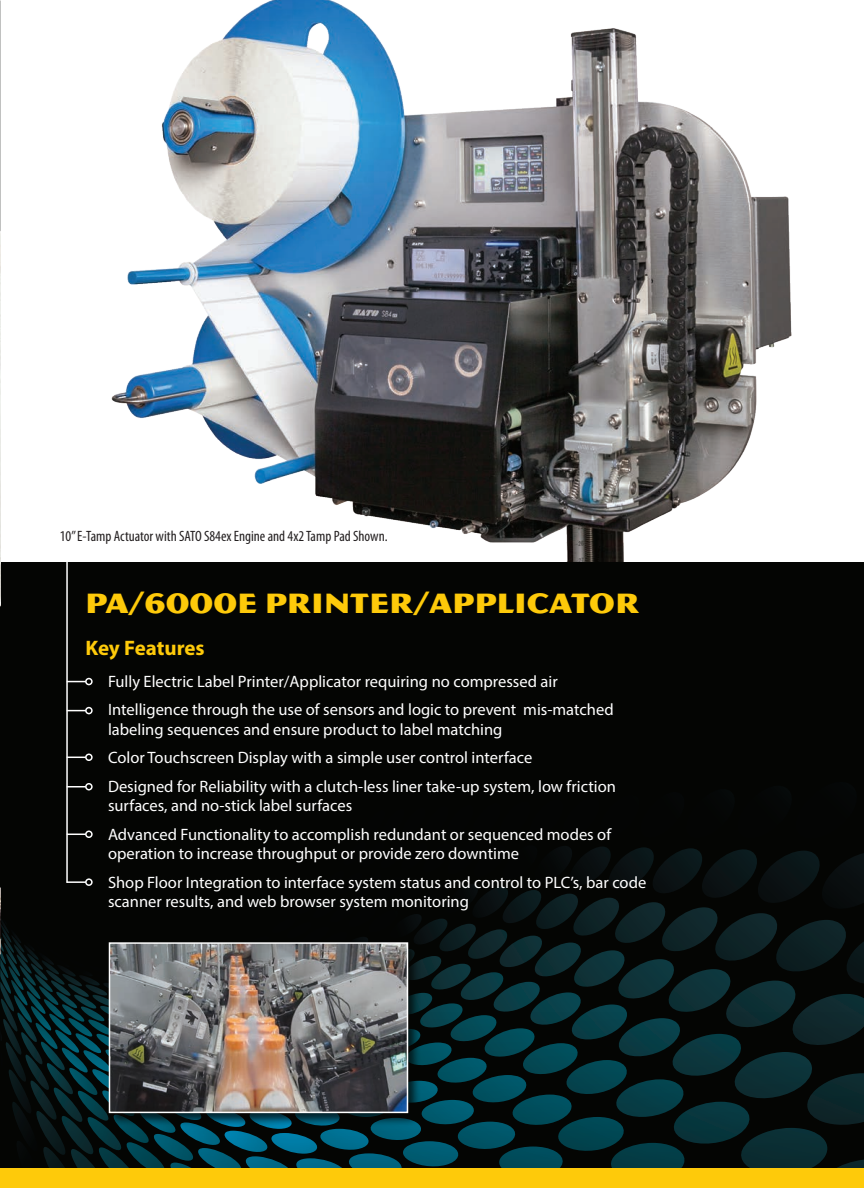
<style>
.page{position:relative;width:864px;height:1188px;background:#fff}
.page>*{position:absolute;margin:0;border:0;box-sizing:border-box;transform-origin:0 0}
.t1{font:30px "Magnesium MVB Std";color:#feca0a}
.t2{font:700 21px "Myriad Pro";letter-spacing:-.005em;color:#feca0a}
.t3{font:16.5px/28.5px "Myriad Pro";color:#fff}
.t4{font:condensed 15px "Myriad Pro";color:#231f20}
</style>
<div class="page">
<img style="left:111px;top:0;width:681px;height:562px">
<div style="left:0;top:562px;width:864px;height:626px;background:#040503"></div>
<hr style="left:66px;top:562px;width:2px;height:321px;background:#fff">
<svg style="left:68px;top:681px;width:17px;height:1px"></svg>
<div style="left:85px;top:678px;width:8px;height:7px;border:2px solid #fff;border-radius:50%"></div>
<svg style="left:68px;top:710px;width:17px;height:1px"></svg>
<div style="left:85px;top:707px;width:8px;height:7px;border:2px solid #fff;border-radius:50%"></div>
<svg style="left:68px;top:757px;width:17px;height:1px"></svg>
<div style="left:85px;top:754px;width:8px;height:7px;border:2px solid #fff;border-radius:50%"></div>
<svg style="left:1px;top:782px;width:863px;height:386px"></svg>
<div style="left:85px;top:831px;width:8px;height:7px;border:2px solid #fff;border-radius:50%"></div>
<div style="left:106px;top:940px;width:315px;height:186px;background:#040503;opacity:.75"></div>
<img style="left:112px;top:945px;width:293px;height:165px">
<div style="left:109px;top:942px;width:299px;height:171px;border:2px solid #fff"></div>
<svg style="left:0;top:80px;width:1px;height:61px"></svg>
<img style="left:0;top:141px;width:1px;height:821px">
<div style="left:0;top:1168px;width:864px;height:20px;background:#feca0a"></div>
<div style="left:60px;top:530px;width:330px;height:23px;background:#fff"></div>
<p class="t4" style="left:60px;top:527px;width:329px">10” E-Tamp Actuator with SATO S84ex Engine and 4x2 Tamp Pad Shown.</p>
<h1 class="t1" style="left:85px;top:585px;width:556px">PA/6000E PRINTER/APPLICATOR</h1>
<p class="t2" style="left:86px;top:634px;width:121px">Key Features</p>
<p class="t3" style="left:108px;top:667px;width:507px">Fully Electric Label Printer/Applicator requiring no compressed air<br>Intelligence through the use of sensors and logic to prevent mis-matched</p>
<p class="t3" style="left:108px;top:715px;width:509px">labeling sequences and ensure product to label matching<br>Color Touchscreen Display with a simple user control interface<br>Designed for Reliability with a clutch-less liner take-up system, low friction</p>
<p class="t3" style="left:108px;top:791px;width:505px">surfaces, and no-stick label surfaces<br>Advanced Functionality to accomplish redundant or sequenced modes of</p>
<p class="t3" style="left:108px;top:839px;width:540px">operation to increase throughput or provide zero downtime<br>Shop Floor Integration to interface system status and control to PLC’s, bar code</p>
<p class="t3" style="left:108px;top:887px;width:363px">scanner results, and web browser system monitoring</p>
</div>
